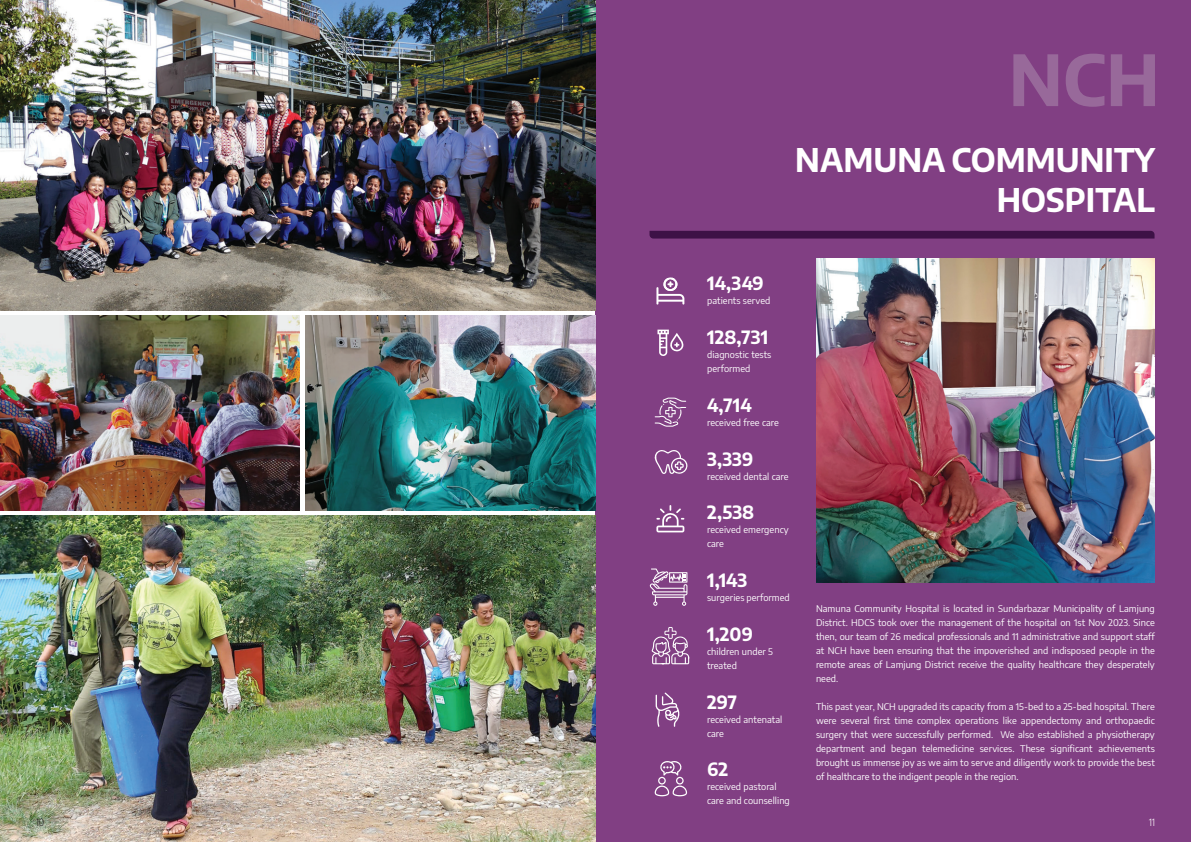
<style>
.page{position:relative;width:1191px;height:842px;background:#fff}
.page>*{position:absolute;margin:0;border:0;box-sizing:border-box;transform-origin:0 0}
.t1{font:700 70px "Encode Sans";color:#98699a}
.t2{font:700 32px/39.6px "Encode Sans";color:#fff;text-align:right}
.t3{font:700 18px "Encode Sans";letter-spacing:.005em;color:#fff}
.t4{font:300 10px "Encode Sans Condensed";color:#231f20}
.t5{font:300 10px "Encode Sans Condensed";color:#fff}
.t6{font:9.2px/14px "Encode Sans";letter-spacing:.005em;color:#fff}
</style>
<div class="page">
<div style="left:595px;top:0;width:596px;height:842px;background:#813f83"></div>
<img style="left:0;top:516px;width:595px;height:326px">
<img style="left:0;top:316px;width:300px;height:194px">
<img style="left:305px;top:316px;width:290px;height:194px">
<img style="left:0;top:0;width:595px;height:310px">
<svg style="left:649px;top:231px;width:505px;height:8px;background:#401349"></svg>
<img style="left:816px;top:259px;width:339px;height:324px">
<svg style="left:655px;top:692px;width:25px;height:35px"></svg>
<svg style="left:656px;top:277px;width:28px;height:28px"></svg>
<svg style="left:657px;top:330px;width:26px;height:26px"></svg>
<svg style="left:654px;top:398px;width:32px;height:29px"></svg>
<svg style="left:651px;top:627px;width:38px;height:37px"></svg>
<svg style="left:649px;top:568px;width:38px;height:38px"></svg>
<svg style="left:654px;top:450px;width:34px;height:24px"></svg>
<svg style="left:656px;top:505px;width:28px;height:27px"></svg>
<svg style="left:654px;top:761px;width:33px;height:35px"></svg>
<h1 class="t1" style="left:1008px;top:28px;width:152px">NCH</h1>
<h2 class="t2" style="left:795px;top:138px;width:361px">NAMUNA COMMUNITY<br>HOSPITAL</h2>
<h3 class="t3" style="left:707px;top:270px;width:58px">14,349</h3>
<p class="t6" style="left:707px;top:293px;width:65px">patients served</p>
<h3 class="t3" style="left:707px;top:324px;width:63px">128,731</h3>
<p class="t6" style="left:707px;top:347px;width:66px">diagnostic tests performed</p>
<h3 class="t3" style="left:707px;top:392px;width:46px">4,714</h3>
<p class="t6" style="left:707px;top:415px;width:73px">received free care</p>
<h3 class="t3" style="left:707px;top:445px;width:48px">3,339</h3>
<p class="t6" style="left:707px;top:469px;width:83px">received dental care</p>
<h3 class="t3" style="left:707px;top:499px;width:49px">2,538</h3>
<p class="t6" style="left:707px;top:522px;width:83px">received emergency care</p>
<h3 class="t3" style="left:707px;top:567px;width:42px">1,143</h3>
<p class="t6" style="left:707px;top:590px;width:84px">surgeries performed</p>
<h3 class="t3" style="left:707px;top:621px;width:47px">1,209</h3>
<p class="t6" style="left:707px;top:644px;width:67px">children under 5 treated</p>
<h3 class="t3" style="left:707px;top:688px;width:31px">297</h3>
<p class="t6" style="left:707px;top:712px;width:77px">received antenatal care</p>
<h3 class="t3" style="left:707px;top:756px;width:22px">62</h3>
<p class="t6" style="left:707px;top:780px;width:84px">received pastoral care and counselling</p>
<p class="t6" style="left:816px;top:601px;width:340px;text-align:justify">Namuna Community Hospital is located in Sundarbazar Municipality of Lamjung District. HDCS took over the management of the hospital on 1st Nov 2023. Since then, our team of 26 medical professionals and 11 administrative and support staff at NCH have been ensuring that the impoverished and indisposed people in the remote areas of Lamjung District receive the quality healthcare they desperately need.</p>
<p class="t6" style="left:816px;top:699px;width:340px;text-align:justify">This past year, NCH upgraded its capacity from a 15-bed to a 25-bed hospital. There were several first time complex operations like appendectomy and orthopaedic surgery that were successfully performed. We also established a physiotherapy department and began telemedicine services. These significant achievements brought us immense joy as we aim to serve and diligently work to provide the best of healthcare to the indigent people in the region.</p>
<p class="t4" style="left:36px;top:816px;width:10px">10</p>
<p class="t5" style="left:1149px;top:816px;width:7px">11</p>
</div>
